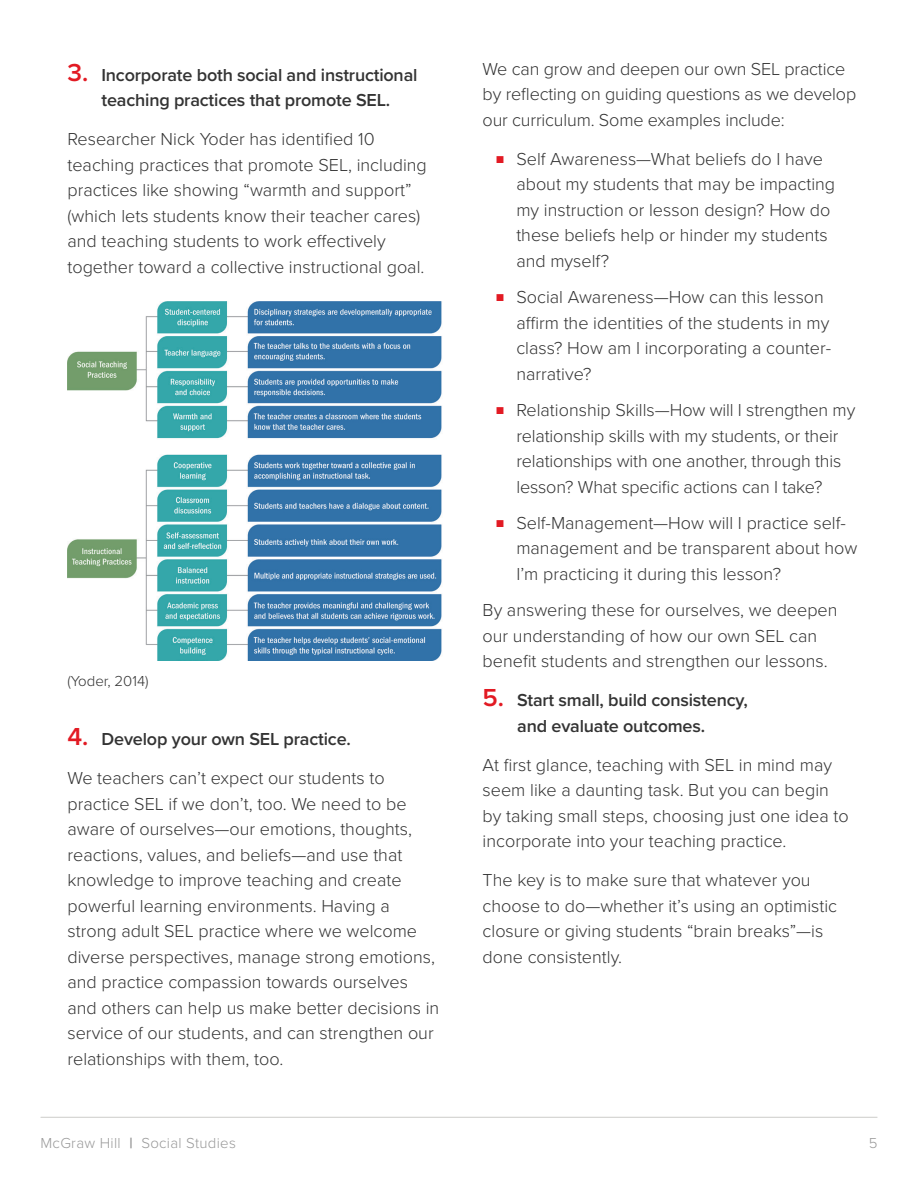
<style>
.page{position:relative;width:918px;height:1188px;background:#fff}
.page>*{position:absolute;margin:0;border:0;box-sizing:border-box;transform-origin:0 0}
.Print-Body_Copy__P{font:300 18px/25.5px "Proxima Nova";color:#333}
.Print-Number_Letter{font:600 18px/25.5px "Proxima Nova";letter-spacing:-.01em;color:#333;text-align:center}
.t1{font:300 15px "Proxima Nova";letter-spacing:.02em;color:#999}
.Print-Caption{font:300 15px "Proxima Nova";color:#333}
.s1{font-size:25.5px;color:#e21a23}
.s2{font-size:12px;color:#e21a23}
.s3{font-weight:700}
</style>
<div class="page">
<hr style="left:41px;top:1117px;width:836px;height:1px;background:#ccccc9">
<img style="left:68px;top:302px;width:374px;height:358px">
<p class="Print-Number_Letter" style="left:68px;top:62px;width:351px"><span class="s1">3.</span> Incorporate both social and instructional teaching practices that promote SEL.</p>
<p class="Print-Body_Copy__P" style="left:68px;top:126px;width:361px">Researcher Nick Yoder has identified 10 teaching practices that promote SEL, including practices like showing “warmth and support” (which lets students know their teacher cares) and teaching students to work effectively together toward a collective instructional goal.</p>
<p class="Print-Caption" style="left:68px;top:669px;width:83px">(Yoder, 2014)</p>
<p class="Print-Number_Letter" style="left:68px;top:726px;width:285px"><span class="s1">4.</span> Develop your own SEL practice.</p>
<p class="Print-Body_Copy__P" style="left:68px;top:765px;width:373px">We teachers can’t expect our students to practice SEL if we don’t, too. We need to be aware of ourselves—our emotions, thoughts, reactions, values, and beliefs—and use that knowledge to improve teaching and create powerful learning environments. Having a strong adult SEL practice where we welcome diverse perspectives, manage strong emotions, and practice compassion towards ourselves and others can help us make better decisions in service of our students, and can strengthen our relationships with them, too.</p>
<p class="Print-Body_Copy__P" style="left:483px;top:55px;width:375px">We can grow and deepen our own SEL practice by reflecting on guiding questions as we develop our curriculum. Some examples include:</p>
<p class="Print-Body_Copy__P" style="left:516px;top:145px;width:320px;text-indent:-20px"><span class="s2">■</span> Self Awareness—What beliefs do I have about my students that may be impacting my instruction or lesson design? How do these beliefs help or hinder my students and myself?</p>
<p class="Print-Body_Copy__P" style="left:516px;top:284px;width:316px;text-indent:-20px"><span class="s2">■</span> Social Awareness—How can this lesson affirm the identities of the students in my class? How am I incorporating a counter&shy;narrative?</p>
<p class="Print-Body_Copy__P" style="left:516px;top:396px;width:340px;text-indent:-20px"><span class="s2">■</span> Relationship Skills—How will I strengthen my relationship skills with my students, or their relationships with one another, through this lesson? What specific actions can I take?</p>
<p class="Print-Body_Copy__P" style="left:516px;top:509px;width:342px;text-indent:-20px"><span class="s2">■</span> Self-Management—How will I practice self&shy;management and be transparent about how<br>I’m practicing it during this lesson?</p>
<p class="Print-Body_Copy__P" style="left:483px;top:596px;width:356px">By answering these for ourselves, we deepen our understanding of how our own SEL can benefit students and strengthen our lessons.</p>
<p class="Print-Number_Letter" style="left:483px;top:687px;width:267px"><span class="s1">5.</span> Start small, build consistency, and evaluate outcomes.</p>
<p class="Print-Body_Copy__P" style="left:483px;top:751px;width:368px">At first glance, teaching with SEL in mind may seem like a daunting task. But you can begin by taking small steps, choosing just one idea to incorporate into your teaching practice.</p>
<p class="Print-Body_Copy__P" style="left:483px;top:866px;width:356px">The key is to make sure that whatever you choose to do—whether it’s using an optimistic closure or giving students “brain breaks”—is done consistently.</p>
<p class="t1" style="left:40px;top:1131px;width:197px">McGraw Hill <span class="s3">|</span> Social Studies</p>
<p class="t1" style="left:869px;top:1131px;width:10px">5</p>
</div>
